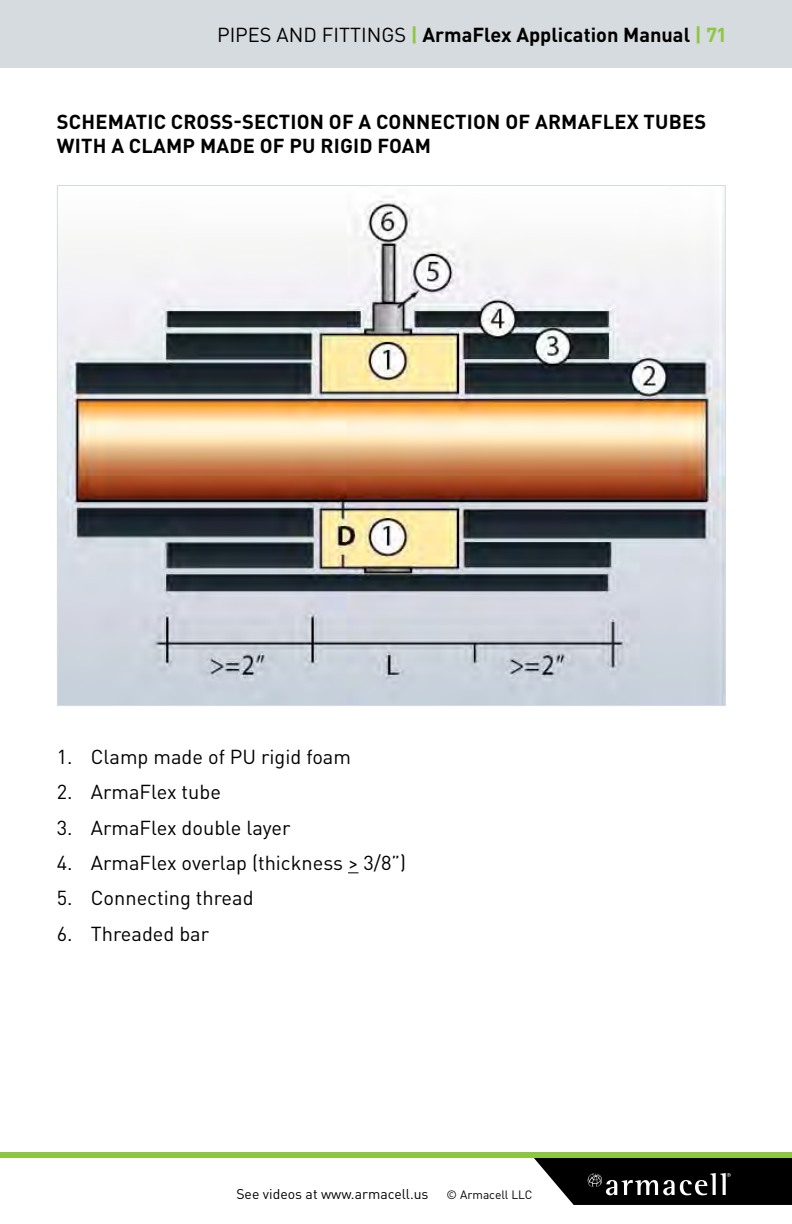
<style>
.page{position:relative;width:792px;height:1224px;background:#fff}
.page>*{position:absolute;margin:0;border:0;box-sizing:border-box;transform-origin:0 0}
.t1{font:20px "DIN Pro";color:#000}
.t2{font:700 20px/24px "DIN Pro";letter-spacing:.01em;color:#000}
.t3{font:14px "DIN Pro";color:#000}
.t4{font:12px "DIN Pro";color:#000}
.s1{font-weight:400}
.s2{color:#8dc63f}
</style>
<div class="page">
<img style="left:59px;top:196px;width:665px;height:508px">
<div style="left:0;top:0;width:792px;height:67px;background:#d5dbde"></div>
<div style="left:0;top:1152px;width:792px;height:6px;background:#8dc63f"></div>
<svg style="left:534px;top:1158px;width:258px;height:47px;background:#242424"></svg>
<p class="t2" style="left:217px;top:20px;width:510px"><span class="s1">PIPES AND FITTINGS</span> <span class="s2">|</span> ArmaFlex Application Manual <span class="s2">| 71</span></p>
<p class="t2" style="left:57px;top:107px;width:651px">SCHEMATIC CROSS-SECTION OF A CONNECTION OF ARMAFLEX TUBES<br>WITH A CLAMP MADE OF PU RIGID FOAM</p>
<p class="t1" style="left:57px;top:741px;width:296px">1. Clamp made of PU rigid foam</p>
<p class="t1" style="left:57px;top:776px;width:166px">2. ArmaFlex tube</p>
<p class="t1" style="left:57px;top:812px;width:235px">3. ArmaFlex double layer</p>
<p class="t1" style="left:57px;top:847px;width:351px">4. ArmaFlex overlap (thickness &gt; 3/8”)</p>
<p class="t1" style="left:57px;top:882px;width:198px">5. Connecting thread</p>
<p class="t1" style="left:57px;top:918px;width:154px">6. Threaded bar</p>
<p class="t3" style="left:236px;top:1182px;width:194px">See videos at www.armacell.us</p>
<p class="t4" style="left:447px;top:1185px;width:87px">© Armacell LLC</p>
</div>
